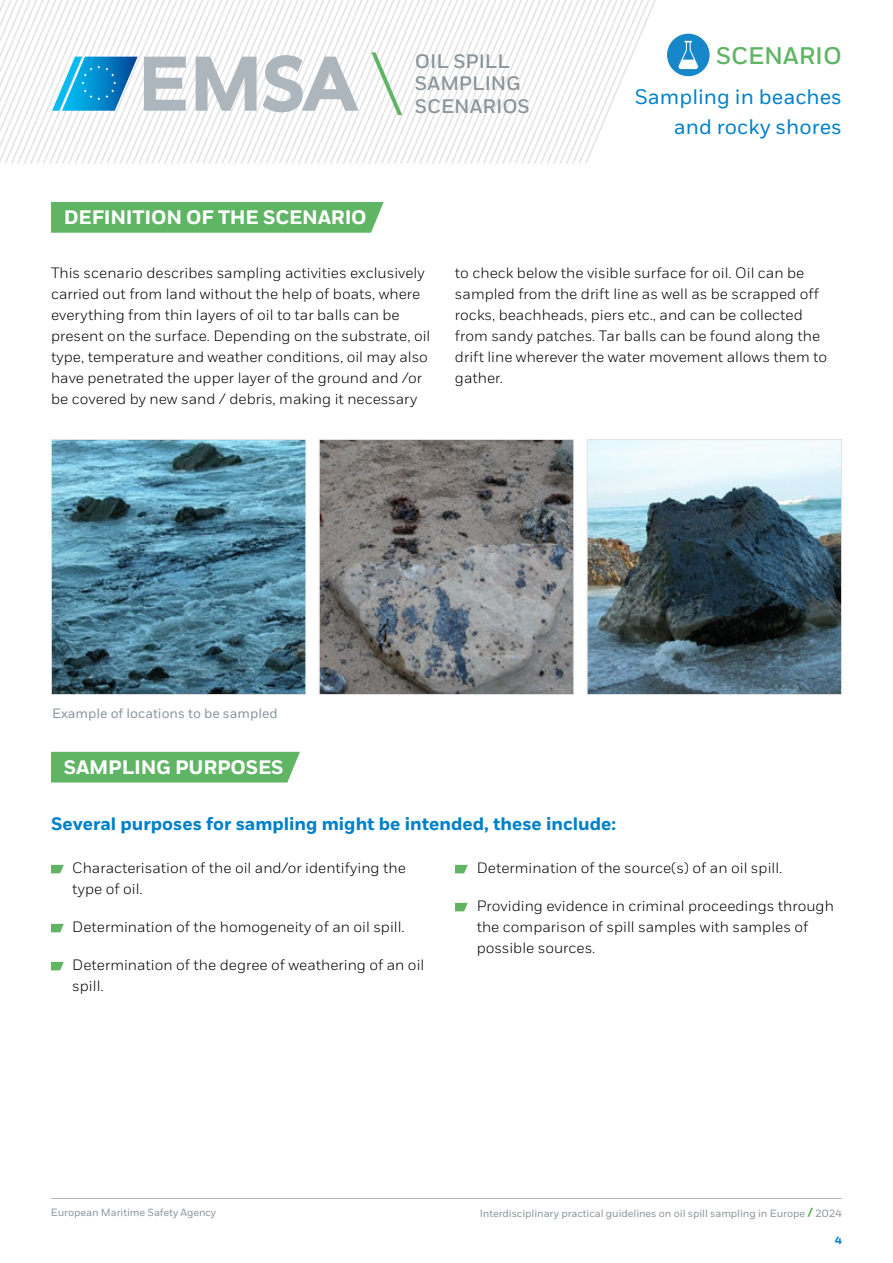
<style>
.page{position:relative;width:893px;height:1263px;background:#fff}
.page>*{position:absolute;margin:0;border:0;box-sizing:border-box;transform-origin:0 0}
.t1{font:500 24px "Fort";color:#60b565}
.t2{font:21px/30px "Fort";color:#0081c9;text-align:right}
.t3{font:700 19.5px "Fort";letter-spacing:-.01em;color:#fff}
.t4{font:500 19.5px/22.5px "Fort";letter-spacing:-.005em;color:#8a959c}
.t5{font:700 18px "Fort";color:#0081c9}
.t6{font:300 15px/21px "Fort";color:#000}
.t7{font:13.5px "Fort";color:#8a959c}
.t8{font:10.5px "Fort";letter-spacing:-.01em;color:#8a959c}
.t9{font:700 10.5px "Fort";color:#0081c9}
</style>
<div class="page">
<svg style="left:359px;top:0;width:7px;height:164px"></svg>
<svg style="left:371px;top:0;width:285px;height:164px"></svg>
<svg style="left:0;top:0;width:359px;height:164px"></svg>
<hr style="left:51px;top:1198px;width:791px;height:1px;background:#adb6bc">
<svg style="left:807px;top:1207px;width:6px;height:10px"></svg>
<div style="left:51px;top:202px;width:333px;height:31px;background:#60b565"></div>
<img style="left:589px;top:441px;width:251px;height:252px">
<div style="left:587px;top:439px;width:255px;height:256px;border:1px solid #e3e3e3"></div>
<img style="left:53px;top:441px;width:251px;height:252px">
<div style="left:51px;top:439px;width:255px;height:256px;border:1px solid #e3e3e3"></div>
<img style="left:321px;top:441px;width:251px;height:252px">
<div style="left:319px;top:439px;width:255px;height:256px;border:1px solid #e3e3e3"></div>
<svg style="left:51px;top:865px;width:13px;height:8px"></svg>
<svg style="left:51px;top:924px;width:13px;height:8px"></svg>
<svg style="left:51px;top:962px;width:13px;height:8px"></svg>
<svg style="left:455px;top:865px;width:13px;height:8px"></svg>
<svg style="left:455px;top:903px;width:13px;height:8px"></svg>
<div style="left:51px;top:752px;width:249px;height:30px;background:#60b565"></div>
<div style="left:667px;top:34px;width:43px;height:42px;background:#1887c9;border-radius:50%"></div>
<svg style="left:679px;top:41px;width:19px;height:28px"></svg>
<h3 class="t3" style="left:64px;top:205px;width:304px">DEFINITION OF THE SCENARIO</h3>
<h3 class="t4" style="left:415px;top:50px;width:117px">OIL SPILL<br>SAMPLING<br>SCENARIOS</h3>
<h1 class="t1" style="left:716px;top:41px;width:127px">SCENARIO</h1>
<h2 class="t2" style="left:635px;top:82px;width:209px">Sampling in beaches and rocky shores</h2>
<p class="t6" style="left:51px;top:262px;width:381px">This scenario describes sampling activities exclusively carried out from land without the help of boats, where everything from thin layers of oil to tar balls can be present on the surface. Depending on the substrate, oil type, temperature and weather conditions, oil may also have penetrated the upper layer of the ground and /or be covered by new sand / debris, making it necessary</p>
<p class="t6" style="left:455px;top:262px;width:374px">to check below the visible surface for oil. Oil can be sampled from the drift line as well as be scrapped off rocks, beachheads, piers etc., and can be collected from sandy patches. Tar balls can be found along the drift line wherever the water movement allows them to gather.</p>
<p class="t7" style="left:52px;top:705px;width:227px">Example of locations to be sampled</p>
<h3 class="t3" style="left:64px;top:755px;width:221px">SAMPLING PURPOSES</h3>
<p class="t5" style="left:51px;top:813px;width:566px">Several purposes for sampling might be intended, these include:</p>
<p class="t6" style="left:72px;top:858px;width:335px">Characterisation of the oil and/or identifying the type of oil.</p>
<p class="t6" style="left:72px;top:917px;width:334px">Determination of the homogeneity of an oil spill.</p>
<p class="t6" style="left:72px;top:955px;width:354px">Determination of the degree of weathering of an oil spill.</p>
<p class="t6" style="left:477px;top:858px;width:307px">Determination of the source(s) of an oil spill.</p>
<p class="t6" style="left:477px;top:896px;width:359px">Providing evidence in criminal proceedings through the comparison of spill samples with samples of possible sources.</p>
<p class="t8" style="left:51px;top:1206px;width:167px">European Maritime Safety Agency</p>
<p class="t8" style="left:480px;top:1207px;width:364px">Interdisciplinary practical guidelines on oil spill sampling in Europe 2024</p>
<p class="t9" style="left:835px;top:1234px;width:9px">4</p>
</div>
